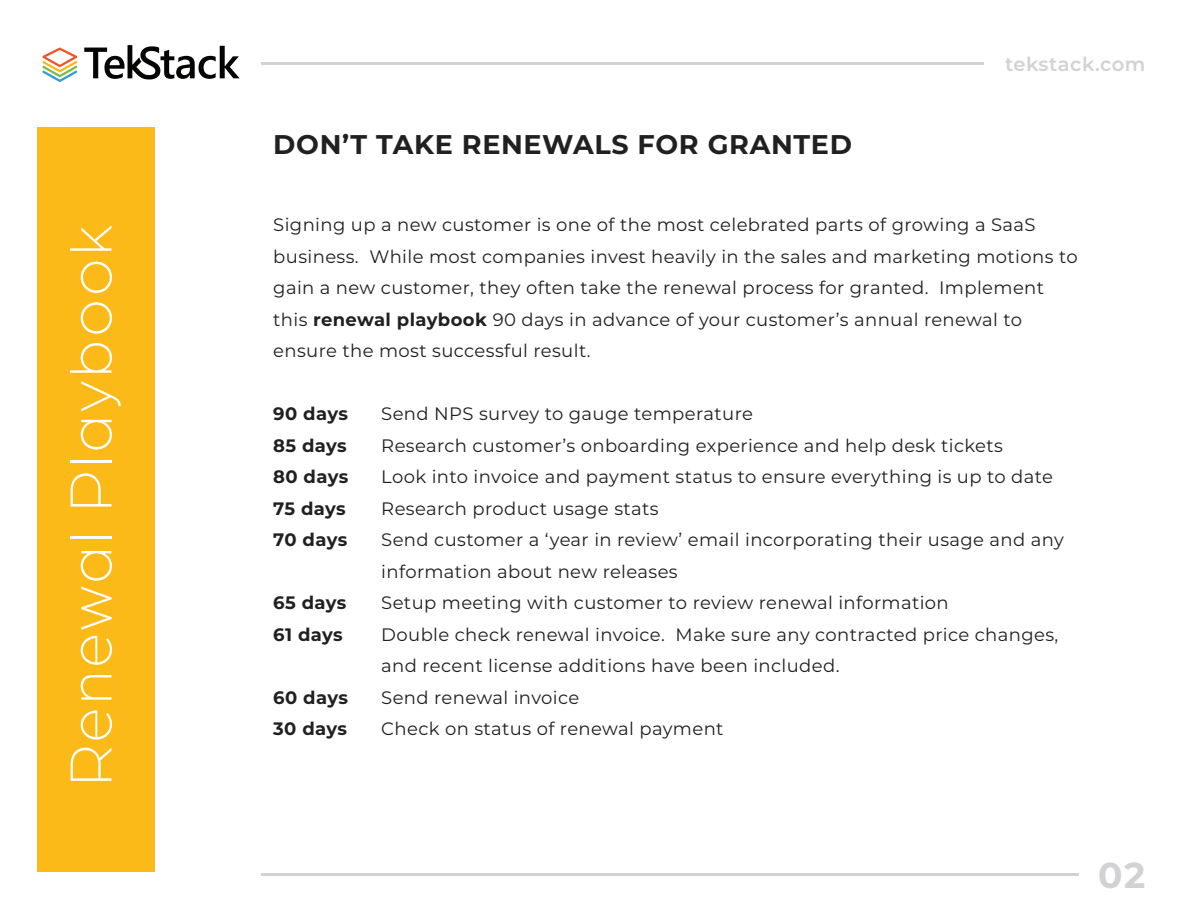
<style>
.page{position:relative;width:1188px;height:918px;background:#fff}
.page>*{position:absolute;margin:0;border:0;box-sizing:border-box;transform-origin:0 0}
.t1{font:300 63px "Arboria";letter-spacing:.05em;color:#fff}
.t2{font:700 36px "Montserrat";color:#d1d2d4}
.t3{font:700 27px "Montserrat";letter-spacing:.025em;color:#1f2020}
.t4{font:600 19.5px "Montserrat";letter-spacing:.025em;color:#d1d2d4}
.t5{font:18px/31.5px "Montserrat";letter-spacing:.02em;color:#1f2020}
.t6{font:700 18px "Montserrat";letter-spacing:.015em;color:#1f2020}
.s1{font-weight:700}
</style>
<div class="page">
<div style="left:37px;top:127px;width:118px;height:745px;background:#fcba18"></div>
<hr style="left:261px;top:873px;width:204px;height:2px;background:#d1d2d4">
<hr style="left:465px;top:873px;width:205px;height:2px;background:#d1d2d4">
<hr style="left:670px;top:873px;width:204px;height:2px;background:#d1d2d4">
<hr style="left:874px;top:873px;width:204px;height:2px;background:#d1d2d4">
<hr style="left:261px;top:63px;width:181px;height:2px;background:#d1d2d4">
<hr style="left:442px;top:63px;width:180px;height:2px;background:#d1d2d4">
<hr style="left:622px;top:63px;width:181px;height:2px;background:#d1d2d4">
<hr style="left:803px;top:63px;width:181px;height:2px;background:#d1d2d4">
<svg style="left:84px;top:45px;width:156px;height:35px"></svg>
<svg style="left:43px;top:48px;width:34px;height:34px"></svg>
<h1 class="t1" style="left:51px;top:786px;width:563px;rotate:-90deg">Renewal Playbook</h1>
<h3 class="t3" style="left:273px;top:125px;width:580px">DON’T TAKE RENEWALS FOR GRANTED</h3>
<p class="t4" style="left:1005px;top:50px;width:142px">tekstack.com</p>
<p class="t5" style="left:273px;top:209px;width:806px">Signing up a new customer is one of the most celebrated parts of growing a SaaS business. While most companies invest heavily in the sales and marketing motions to gain a new customer, they often take the renewal process for granted. Implement this <span class="s1">renewal playbook</span> 90 days in advance of your customer’s annual renewal to ensure the most successful result.</p>
<p class="t6" style="left:273px;top:401px;width:76px">90 days</p>
<p class="t5" style="left:381px;top:398px;width:373px">Send NPS survey to gauge temperature</p>
<p class="t6" style="left:273px;top:432px;width:75px">85 days</p>
<p class="t5" style="left:381px;top:429px;width:623px">Research customer’s onboarding experience and help desk tickets</p>
<p class="t6" style="left:273px;top:464px;width:77px">80 days</p>
<p class="t5" style="left:381px;top:461px;width:673px">Look into invoice and payment status to ensure everything is up to date</p>
<p class="t6" style="left:273px;top:495px;width:74px">75 days</p>
<p class="t5" style="left:381px;top:492px;width:279px">Research product usage stats</p>
<p class="t6" style="left:273px;top:527px;width:75px">70 days</p>
<p class="t5" style="left:381px;top:524px;width:684px">Send customer a ‘year in review’ email incorporating their usage and any information about new releases</p>
<p class="t6" style="left:273px;top:590px;width:75px">65 days</p>
<p class="t5" style="left:381px;top:587px;width:569px">Setup meeting with customer to review renewal information</p>
<p class="t6" style="left:273px;top:621px;width:71px">61 days</p>
<p class="t5" style="left:381px;top:618px;width:679px">Double check renewal invoice. Make sure any contracted price changes, and recent license additions have been included.</p>
<p class="t6" style="left:273px;top:684px;width:76px">60 days</p>
<p class="t5" style="left:381px;top:681px;width:200px">Send renewal invoice</p>
<p class="t6" style="left:273px;top:716px;width:75px">30 days</p>
<p class="t5" style="left:381px;top:713px;width:344px">Check on status of renewal payment</p>
<h2 class="t2" style="left:1098px;top:849px;width:49px">02</h2>
</div>
